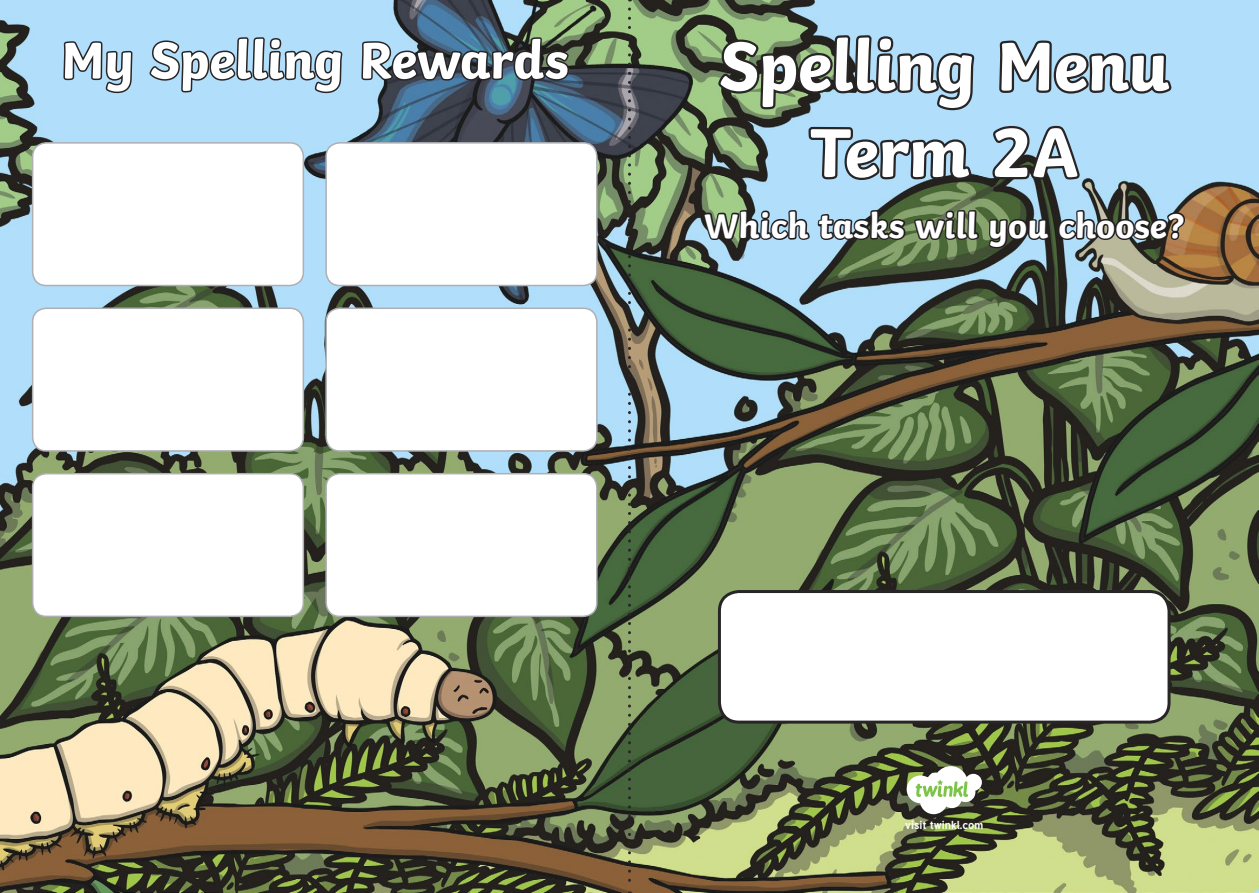
<style>
.page{position:relative;width:1259px;height:893px;background:#fff}
.page>*{position:absolute;margin:0;border:0;box-sizing:border-box;transform-origin:0 0}
.t1{font:700 72px/86.4px "Twinkl";letter-spacing:-.015em;color:#fff;text-align:center}
.t2{font:700 54px "Twinkl";letter-spacing:-.01em;color:#fff}
.t3{font:700 36px "Twinkl";color:#fff}
.t4{font:700 11.4px "Tuffy";color:#fff}
</style>
<div class="page">
<img style="left:0;top:0;width:1259px;height:893px">
<svg style="left:628px;top:9px;width:3px;height:884px;background:#586351"></svg>
<svg style="left:702px;top:0;width:278px;height:487px;background:#6f867d"></svg>
<svg style="left:987px;top:0;width:200px;height:457px;background:#798e8b"></svg>
<svg style="left:61px;top:0;width:73px;height:299px;background:#a0c7e1"></svg>
<svg style="left:148px;top:0;width:196px;height:322px;background:#9cc3d9"></svg>
<svg style="left:359px;top:0;width:212px;height:294px;background:#556d7c"></svg>
<svg style="left:906px;top:766px;width:76px;height:48px"></svg>
<div style="left:33px;top:143px;width:270px;height:142px;background:#fff;border-radius:14px"></div>
<div style="left:32px;top:142px;width:272px;height:144px;border:2px solid #aeafb3;border-radius:14px"></div>
<div style="left:326px;top:143px;width:271px;height:142px;background:#fff;border-radius:14px"></div>
<div style="left:325px;top:142px;width:272px;height:144px;border:2px solid #aeafb3;border-radius:14px"></div>
<div style="left:33px;top:308px;width:270px;height:143px;background:#fff;border-radius:14px"></div>
<div style="left:32px;top:308px;width:272px;height:144px;border:2px solid #aeafb3;border-radius:14px"></div>
<div style="left:326px;top:308px;width:271px;height:143px;background:#fff;border-radius:14px"></div>
<div style="left:325px;top:308px;width:272px;height:144px;border:2px solid #aeafb3;border-radius:14px"></div>
<div style="left:33px;top:474px;width:270px;height:142px;background:#fff;border-radius:14px"></div>
<div style="left:32px;top:473px;width:272px;height:144px;border:2px solid #aeafb3;border-radius:14px"></div>
<div style="left:326px;top:474px;width:271px;height:142px;background:#fff;border-radius:14px"></div>
<div style="left:325px;top:473px;width:272px;height:144px;border:2px solid #aeafb3;border-radius:14px"></div>
<div style="left:719px;top:591px;width:450px;height:131px;background:#fff;border-radius:20px"></div>
<div style="left:718px;top:590px;width:452px;height:134px;border:3px solid #282526;border-radius:20px"></div>
<h2 class="t2" style="left:61px;top:16px;width:509px">My Spelling Rewards</h2>
<h1 class="t1" style="left:719px;top:15px;width:452px">Spelling Menu<br>Term 2A</h1>
<p class="t3" style="left:704px;top:196px;width:481px">Which tasks will you choose?</p>
<p class="t4" style="left:905px;top:816px;width:80px">visit twinkl.com</p>
</div>
